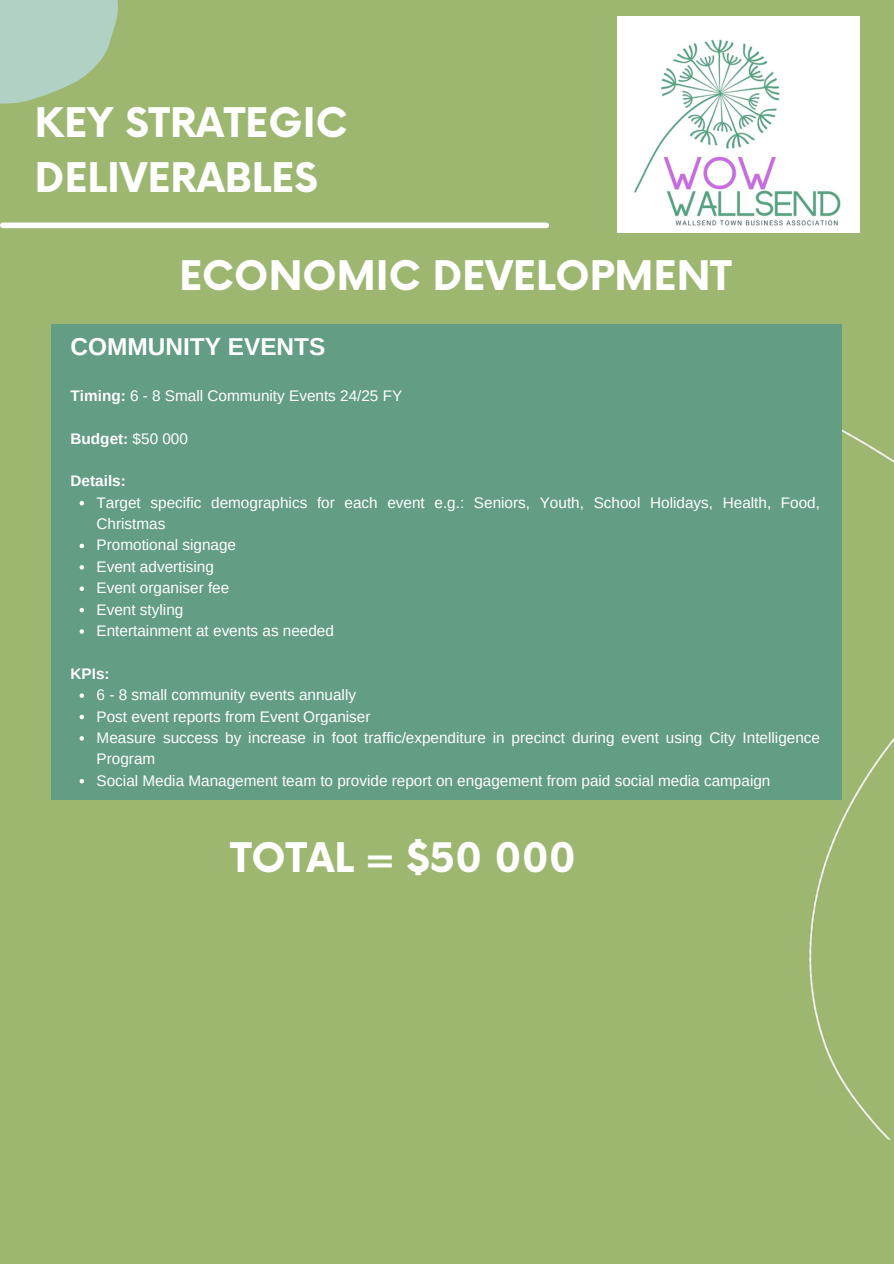
<style>
.page{position:relative;width:894px;height:1264px;background:#fff}
.page>*{position:absolute;margin:0;border:0;box-sizing:border-box;transform-origin:0 0}
.t1{font:700 39.75px/55.2px "Now";color:#fff}
.t2{font:700 24.45px "Arimo";color:#fff}
.t3{font:15.3px/21.3px "Arimo";color:#fff}
.t4{font:700 15.3px "Arimo";color:#fff}
.s1{font-weight:700}
.s2{font-weight:400}
</style>
<div class="page">
<div style="left:0;top:0;width:893px;height:1263px;background:#9db771"></div>
<div style="left:3px;top:222px;width:543px;height:6px;background:#fff"></div>
<img style="left:617px;top:16px;width:241px;height:216px">
<svg style="left:0;top:0;width:118px;height:104px"></svg>
<img style="left:747px;top:420px;width:146px;height:720px">
<div style="left:52px;top:324px;width:789px;height:475px;background:#639d83"></div>
<svg style="left:80px;top:501px;width:4px;height:4px"></svg>
<svg style="left:80px;top:543px;width:4px;height:5px"></svg>
<svg style="left:80px;top:565px;width:4px;height:4px"></svg>
<svg style="left:80px;top:586px;width:4px;height:5px"></svg>
<svg style="left:80px;top:608px;width:4px;height:4px"></svg>
<svg style="left:80px;top:629px;width:4px;height:4px"></svg>
<svg style="left:80px;top:693px;width:4px;height:5px"></svg>
<svg style="left:80px;top:714px;width:4px;height:5px"></svg>
<svg style="left:80px;top:736px;width:4px;height:4px"></svg>
<svg style="left:80px;top:779px;width:4px;height:4px"></svg>
<p class="t1" style="left:35px;top:97px;width:314px">KEY STRATEGIC<br>DELIVERABLES</p>
<h1 class="t1" style="left:179px;top:250px;width:554px">ECONOMIC DEVELOPMENT</h1>
<p class="t2" style="left:71px;top:332px;width:256px">COMMUNITY EVENTS</p>
<p class="t3" style="left:71px;top:385px;width:333px"><span class="s1">Timing:</span> 6 - 8 Small Community Events 24/25 FY</p>
<h3 class="t4" style="left:71px;top:429px;width:119px">Budget: <span class="s2">$50 000</span></h3>
<p class="t4" style="left:71px;top:472px;width:57px">Details:</p>
<p class="t3" style="left:97px;top:491px;width:724px">Target specific demographics for each event e.g.: Seniors, Youth, School Holidays, Health, Food,<br>Christmas</p>
<p class="t3" style="left:97px;top:534px;width:141px">Promotional signage</p>
<p class="t3" style="left:97px;top:556px;width:119px">Event advertising</p>
<p class="t3" style="left:97px;top:577px;width:134px">Event organiser fee</p>
<p class="t3" style="left:97px;top:598px;width:88px">Event styling</p>
<h3 class="t3" style="left:97px;top:620px;width:239px">Entertainment at events as needed</h3>
<p class="t4" style="left:71px;top:665px;width:41px">KPIs:</p>
<p class="t3" style="left:97px;top:684px;width:261px">6 - 8 small community events annually</p>
<p class="t3" style="left:97px;top:705px;width:275px">Post event reports from Event Organiser</p>
<p class="t3" style="left:97px;top:727px;width:724px">Measure success by increase in foot traffic/expenditure in precinct during event using City Intelligence<br>Program</p>
<p class="t3" style="left:97px;top:769px;width:675px">Social Media Management team to provide report on engagement from paid social media campaign</p>
<h2 class="t1" style="left:230px;top:832px;width:347px">TOTAL = $50 000</h2>
</div>
